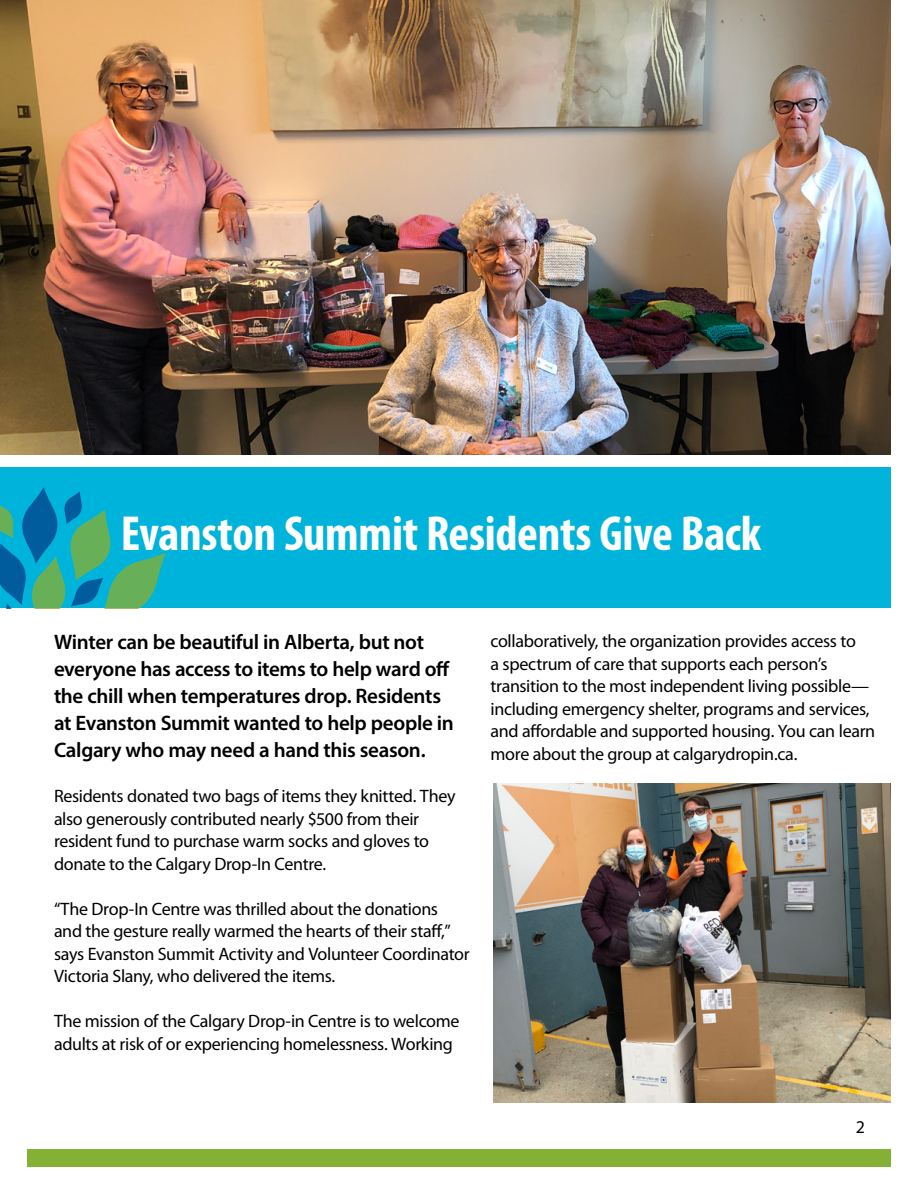
<style>
.page{position:relative;width:918px;height:1188px;background:#fff}
.page>*{position:absolute;margin:0;border:0;box-sizing:border-box;transform-origin:0 0}
.t1{font:700 condensed 49.5px "Myriad Pro";letter-spacing:-.005em;color:#fff}
.t2{font:600 21px/27px "Myriad Pro";letter-spacing:-.015em;color:#000}
.t3{font:18px/22.5px "Myriad Pro";letter-spacing:-.02em;color:#000}
</style>
<div class="page">
<img style="left:0;top:0;width:891px;height:455px">
<div style="left:0;top:468px;width:891px;height:140px;background:#00b3db"></div>
<svg style="left:0;top:487px;width:166px;height:121px"></svg>
<img style="left:494px;top:783px;width:397px;height:319px">
<div style="left:27px;top:1149px;width:864px;height:18px;background:#85b036"></div>
<h1 class="t1" style="left:121px;top:506px;width:642px">Evanston Summit Residents Give Back</h1>
<p class="t2" style="left:54px;top:628px;width:401px">Winter can be beautiful in Alberta, but not everyone has access to items to help ward off the chill when temperatures drop. Residents at Evanston Summit wanted to help people in Calgary who may need a hand this season.</p>
<p class="t3" style="left:54px;top:785px;width:403px">Residents donated two bags of items they knitted. They also generously contributed nearly $500 from their resident fund to purchase warm socks and gloves to donate to the Calgary Drop-In Centre.</p>
<p class="t3" style="left:54px;top:898px;width:417px">“The Drop-In Centre was thrilled about the donations and the gesture really warmed the hearts of their staff,” says Evanston Summit Activity and Volunteer Coordinator Victoria Slany, who delivered the items.</p>
<p class="t3" style="left:54px;top:1010px;width:407px">The mission of the Calgary Drop-in Centre is to welcome adults at risk of or experiencing homelessness. Working</p>
<p class="t3" style="left:490px;top:630px;width:386px">collaboratively, the organization provides access to<br>a spectrum of care that supports each person’s transition to the most independent living possible— including emergency shelter, programs and services, and affordable and supported housing. You can learn more about the group at calgarydropin.ca.</p>
<p class="t3" style="left:856px;top:1116px;width:11px">2</p>
</div>
